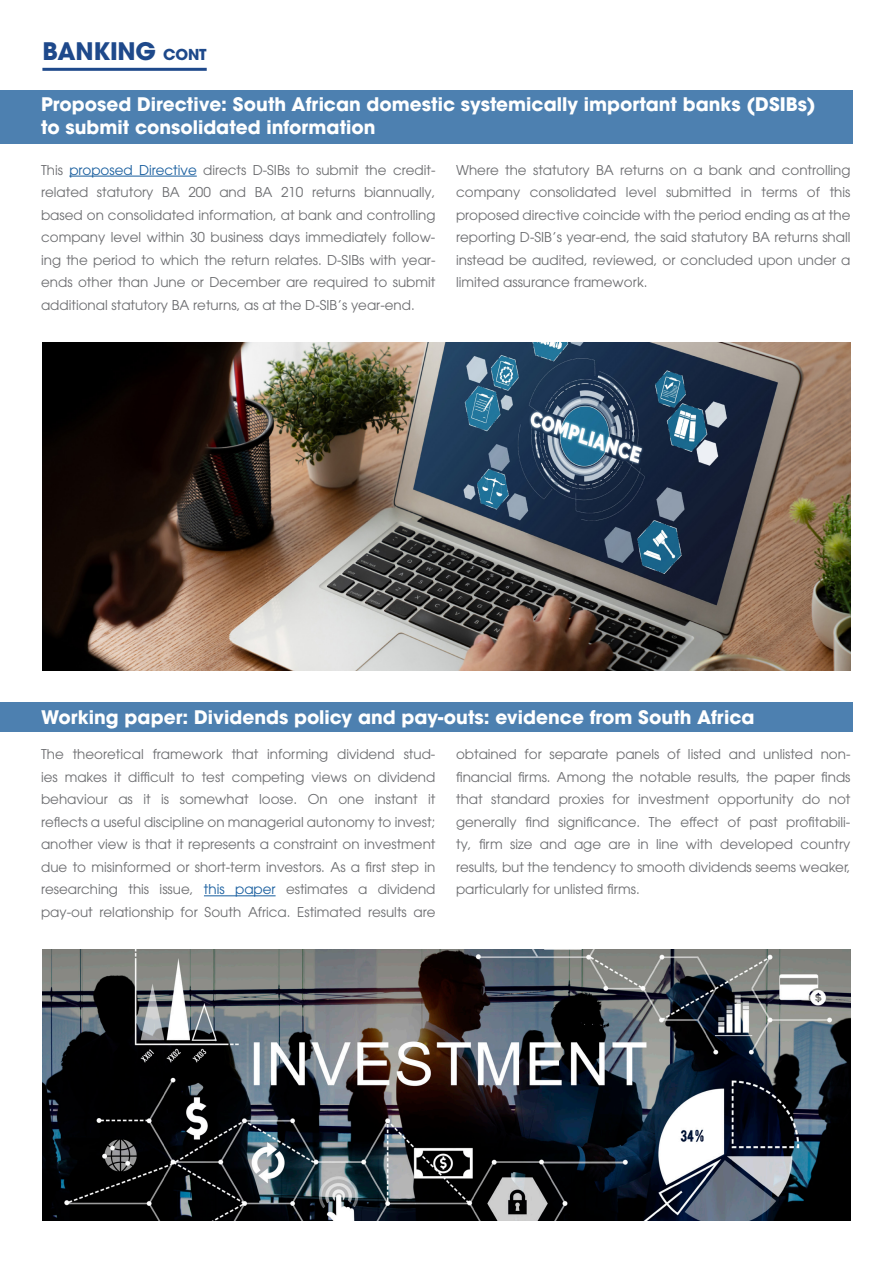
<style>
.page{position:relative;width:893px;height:1263px;background:#fff}
.page>*{position:absolute;margin:0;border:0;box-sizing:border-box;transform-origin:0 0}
.Body_Copy_-_Grey{font:700 24px "ITC Avant Garde Pro";letter-spacing:-.01em;color:#1e498b}
.t1{font:700 18.6px/22.4px "ITC Avant Garde Pro";color:#fff}
.t2{font:13.5px/22.5px "ITC Avant Garde Pro";color:#6c6d70;text-align:justify}
.s1{font-size:15px}
.s2{color:#175d9e}
</style>
<div class="page">
<hr style="left:42px;top:68px;width:165px;height:3px;background:#1e498b">
<hr style="left:69px;top:176px;width:128px;height:1px;background:#175d9e">
<div style="left:0;top:90px;width:852px;height:54px;background:#4d80b0"></div>
<hr style="left:204px;top:895px;width:72px;height:1px;background:#175d9e">
<div style="left:0;top:702px;width:852px;height:29px;background:#4d80b0"></div>
<img style="left:43px;top:949px;width:807px;height:271px">
<img style="left:43px;top:343px;width:807px;height:327px">
<p class="Body_Copy_-_Grey" style="left:42px;top:35px;width:166px">BANKING <span class="s1">CONT</span></p>
<p class="t1" style="left:41px;top:93px;width:776px">Proposed Directive: South African domestic systemically important banks (DSIBs) to submit consolidated information</p>
<p class="t2" style="left:41px;top:158px;width:396px">This <span class="s2">proposed Directive</span> directs D-SIBs to submit the credit&shy;related statutory BA 200 and BA 210 returns biannually, based on consolidated information, at bank and controlling company level within 30 business days immediately follow&shy;ing the period to which the return relates. D-SIBs with year&shy;ends other than June or December are required to submit additional statutory BA returns, as at the D-SIB’s year-end.</p>
<p class="t2" style="left:456px;top:158px;width:396px">Where the statutory BA returns on a bank and controlling company consolidated level submitted in terms of this proposed directive coincide with the period ending as at the reporting D-SIB’s year-end, the said statutory BA returns shall instead be audited, reviewed, or concluded upon under a limited assurance framework.</p>
<p class="t1" style="left:41px;top:705px;width:715px">Working paper: Dividends policy and pay-outs: evidence from South Africa</p>
<p class="t2" style="left:41px;top:743px;width:396px">The theoretical framework that informing dividend stud&shy;ies makes it difficult to test competing views on dividend behaviour as it is somewhat loose. On one instant it reflects a useful discipline on managerial autonomy to invest; another view is that it represents a constraint on investment due to misinformed or short-term investors. As a first step in researching this issue, <span class="s2">this paper</span> estimates a dividend pay-out relationship for South Africa. Estimated results are</p>
<p class="t2" style="left:456px;top:743px;width:396px">obtained for separate panels of listed and unlisted non&shy;financial firms. Among the notable results, the paper finds that standard proxies for investment opportunity do not generally find significance. The effect of past profitabili&shy;ty, firm size and age are in line with developed country results, but the tendency to smooth dividends seems weaker, particularly for unlisted firms.</p>
</div>
